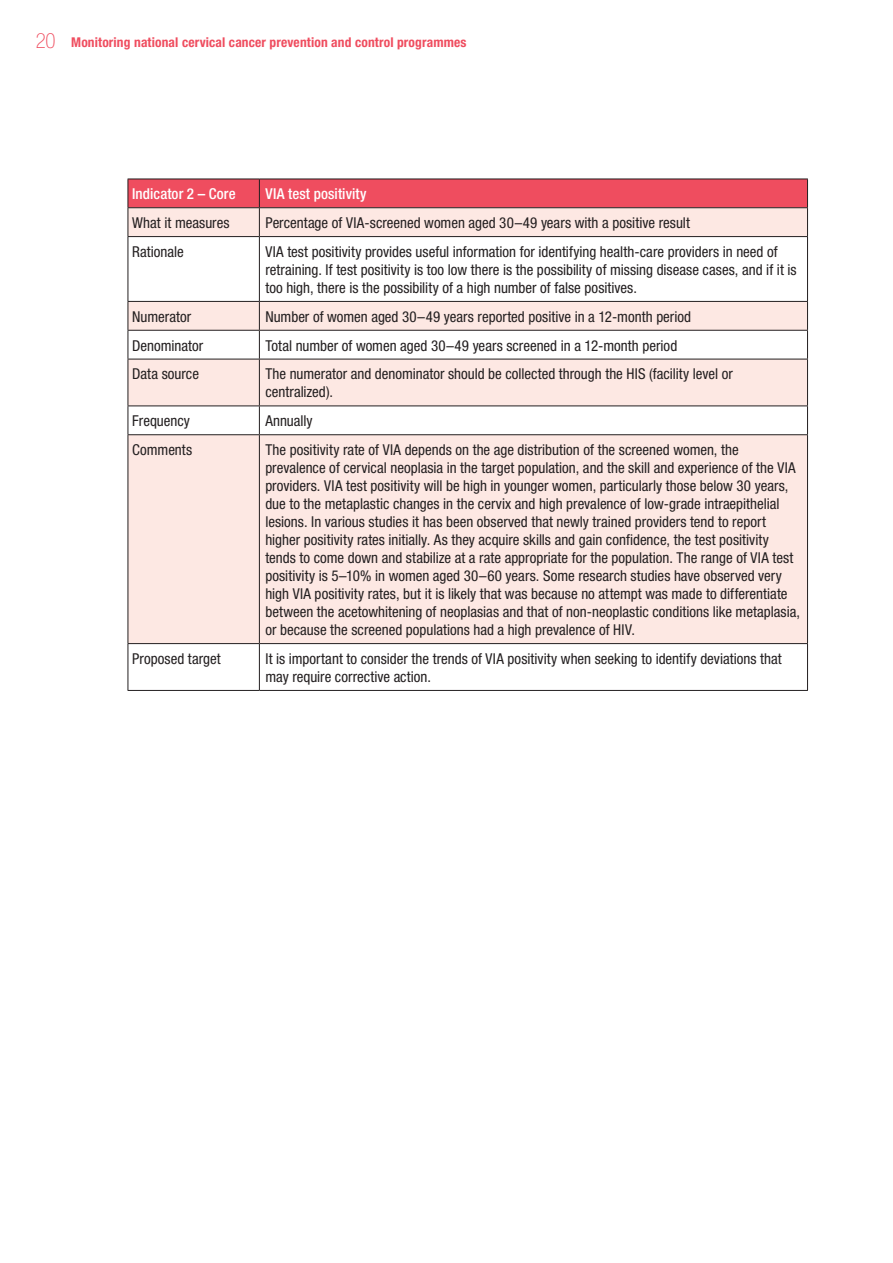
<style>
.page{position:relative;width:893px;height:1263px;background:#fff}
.page>*{position:absolute;margin:0;border:0;box-sizing:border-box;transform-origin:0 0}
.Table_text{font:condensed 15px/18px "Helvetica Neue";color:#231f20}
.Table_text-2{font:500 condensed 15px "Helvetica Neue";letter-spacing:.005em;color:#fff}
.t1{font:700 condensed 13.5px "Helvetica Neue";letter-spacing:.01em;color:#ef4d5f}
.s1{font-weight:100;font-size:21px}
</style>
<div class="page">
<svg style="left:129px;top:237px;width:678px;height:406px;fill:#fde8e3"></svg>
<hr style="left:128px;top:236px;width:131px;height:1px;background:#231f20">
<hr style="left:128px;top:237px;width:1px;height:64px;background:#231f20">
<hr style="left:259px;top:236px;width:549px;height:1px;background:#231f20">
<hr style="left:259px;top:237px;width:1px;height:64px;background:#231f20">
<hr style="left:807px;top:237px;width:1px;height:64px;background:#231f20">
<hr style="left:128px;top:301px;width:131px;height:1px;background:#231f20">
<hr style="left:259px;top:301px;width:549px;height:1px;background:#231f20">
<hr style="left:128px;top:330px;width:131px;height:1px;background:#231f20">
<svg style="left:128px;top:302px;width:1px;height:57px"></svg>
<hr style="left:259px;top:330px;width:549px;height:1px;background:#231f20">
<svg style="left:259px;top:302px;width:1px;height:57px"></svg>
<svg style="left:807px;top:302px;width:1px;height:57px"></svg>
<hr style="left:128px;top:359px;width:131px;height:1px;background:#231f20">
<hr style="left:128px;top:359px;width:1px;height:46px;background:#231f20">
<hr style="left:259px;top:359px;width:549px;height:1px;background:#231f20">
<hr style="left:259px;top:359px;width:1px;height:46px;background:#231f20">
<hr style="left:807px;top:359px;width:1px;height:46px;background:#231f20">
<hr style="left:128px;top:405px;width:131px;height:1px;background:#231f20">
<svg style="left:128px;top:406px;width:1px;height:28px"></svg>
<hr style="left:259px;top:405px;width:549px;height:1px;background:#231f20">
<svg style="left:259px;top:406px;width:1px;height:28px"></svg>
<svg style="left:807px;top:406px;width:1px;height:28px"></svg>
<hr style="left:128px;top:434px;width:131px;height:1px;background:#231f20">
<hr style="left:128px;top:435px;width:1px;height:208px;background:#231f20">
<hr style="left:259px;top:434px;width:549px;height:1px;background:#231f20">
<hr style="left:259px;top:435px;width:1px;height:208px;background:#231f20">
<hr style="left:807px;top:435px;width:1px;height:208px;background:#231f20">
<hr style="left:128px;top:643px;width:131px;height:1px;background:#231f20">
<hr style="left:128px;top:644px;width:1px;height:46px;background:#231f20">
<hr style="left:259px;top:643px;width:549px;height:1px;background:#231f20">
<hr style="left:259px;top:644px;width:1px;height:46px;background:#231f20">
<hr style="left:807px;top:644px;width:1px;height:46px;background:#231f20">
<hr style="left:128px;top:690px;width:131px;height:1px;background:#231f20">
<hr style="left:259px;top:690px;width:549px;height:1px;background:#231f20">
<svg style="left:128px;top:179px;width:680px;height:57px;background:#f2989f"></svg>
<hr style="left:128px;top:207px;width:131px;height:1px;background:#231f20">
<hr style="left:259px;top:207px;width:549px;height:1px;background:#231f20">
<p class="t1" style="left:36px;top:34px;width:432px"><span class="s1">20</span> Monitoring national cervical cancer prevention and control programmes</p>
<p class="Table_text-2" style="left:132px;top:185px;width:105px">Indicator 2 – Core</p>
<p class="Table_text-2" style="left:265px;top:185px;width:103px">VIA test positivity</p>
<p class="Table_text" style="left:132px;top:214px;width:99px">What it measures</p>
<p class="Table_text" style="left:265px;top:214px;width:426px">Percentage of VIA-screened women aged 30–49 years with a positive result</p>
<p class="Table_text" style="left:132px;top:242px;width:53px">Rationale</p>
<p class="Table_text" style="left:265px;top:242px;width:533px">VIA test positivity provides useful information for identifying health-care providers in need of retraining. If test positivity is too low there is the possibility of missing disease cases, and if it is too high, there is the possibility of a high number of false positives.</p>
<p class="Table_text" style="left:132px;top:307px;width:61px">Numerator</p>
<p class="Table_text" style="left:265px;top:307px;width:427px">Number of women aged 30–49 years reported positive in a 12-month period</p>
<p class="Table_text" style="left:132px;top:336px;width:72px">Denominator</p>
<p class="Table_text" style="left:265px;top:336px;width:413px">Total number of women aged 30–49 years screened in a 12-month period</p>
<p class="Table_text" style="left:132px;top:365px;width:68px">Data source</p>
<p class="Table_text" style="left:265px;top:365px;width:469px">The numerator and denominator should be collected through the HIS (facility level or centralized).</p>
<p class="Table_text" style="left:132px;top:412px;width:59px">Frequency</p>
<p class="Table_text" style="left:265px;top:412px;width:49px">Annually</p>
<p class="Table_text" style="left:132px;top:441px;width:62px">Comments</p>
<p class="Table_text" style="left:265px;top:441px;width:536px">The positivity rate of VIA depends on the age distribution of the screened women, the prevalence of cervical neoplasia in the target population, and the skill and experience of the VIA providers. VIA test positivity will be high in younger women, particularly those below 30 years, due to the metaplastic changes in the cervix and high prevalence of low-grade intraepithelial lesions. In various studies it has been observed that newly trained providers tend to report higher positivity rates initially. As they acquire skills and gain confidence, the test positivity tends to come down and stabilize at a rate appropriate for the population. The range of VIA test positivity is 5–10% in women aged 30–60 years. Some research studies have observed very high VIA positivity rates, but it is likely that was because no attempt was made to differentiate between the acetowhitening of neoplasias and that of non-neoplastic conditions like metaplasia, or because the screened populations had a high prevalence of HIV.</p>
<p class="Table_text" style="left:132px;top:649px;width:90px">Proposed target</p>
<p class="Table_text" style="left:265px;top:649px;width:518px">It is important to consider the trends of VIA positivity when seeking to identify deviations that may require corrective action.</p>
</div>
